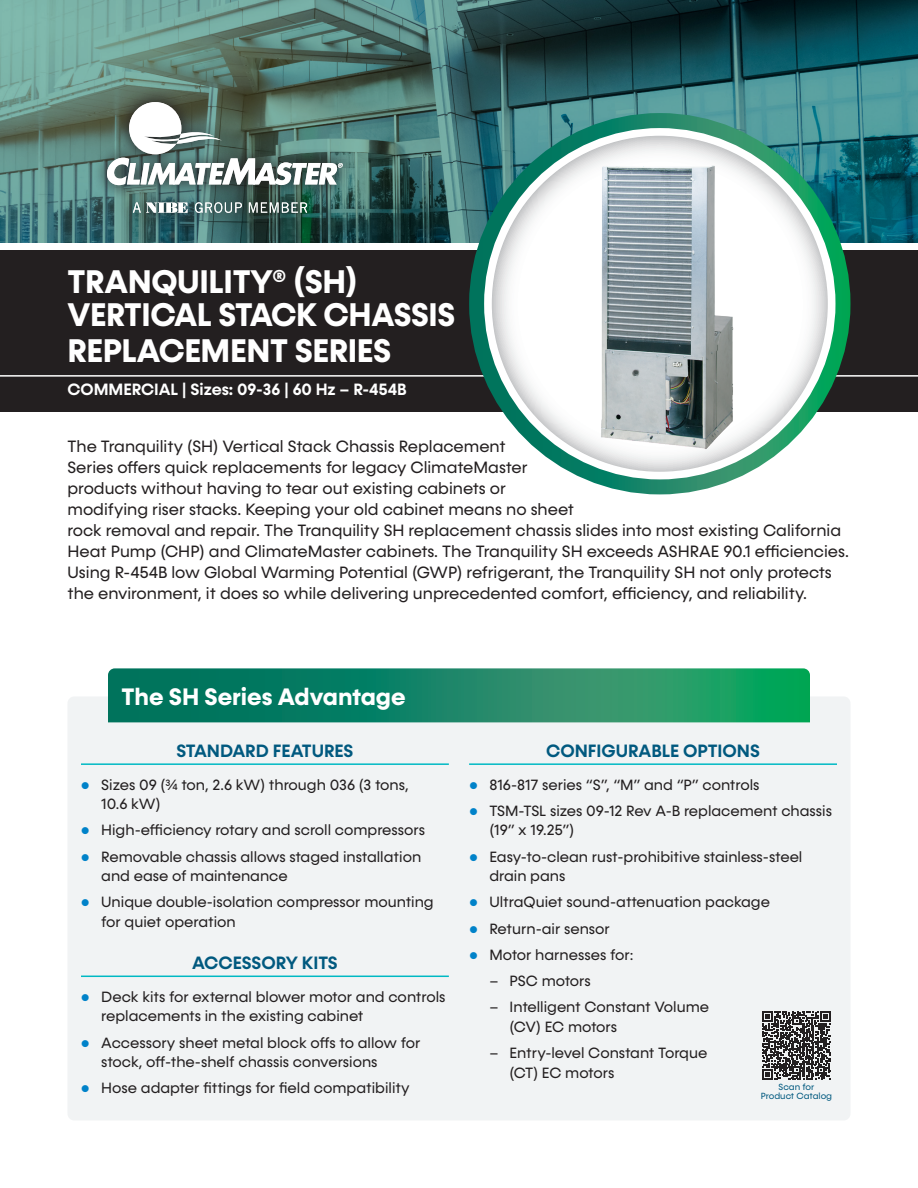
<style>
.page{position:relative;width:918px;height:1188px;background:#fff}
.page>*{position:absolute;margin:0;border:0;box-sizing:border-box;transform-origin:0 0}
.t1{font:700 33px/33px "Konnect";letter-spacing:-.01em;color:#fff}
.t2{font:700 24px "Konnect";color:#fff}
.t3{font:600 18px "Konnect";color:#01597f}
.t4{font:16.5px/21px "Konnect";color:#231f20}
.t5{font:600 16.5px "Konnect";color:#fff}
.t6{font:15px/26.2px "Konnect";color:#231f20}
.t7{font:9px/9px "Konnect";color:#01597f;text-align:center}
</style>
<div class="page">
<div style="left:0;top:250px;width:918px;height:162px;background:#231f20"></div>
<hr style="left:0;top:375px;width:918px;height:2px;background:#fff">
<svg style="left:0;top:0;width:918px;height:243px;background:#3c7170"></svg>
<svg style="left:477px;top:121px;width:366px;height:366px"></svg>
<div style="left:469px;top:113px;width:382px;height:381px;border:15px solid #fff;border-radius:50%"></div>
<svg style="left:492px;top:136px;width:336px;height:336px"></svg>
<div style="left:68px;top:696px;width:782px;height:424px;background:#f1f3f4;border-radius:7px"></div>
<svg style="left:108px;top:668px;width:702px;height:54px;background:#178a65"></svg>
<div style="left:92px;top:87px;width:265px;height:141px;background:#231f20;opacity:.5"></div>
<svg style="left:195px;top:202px;width:47px;height:11px"></svg>
<svg style="left:249px;top:202px;width:58px;height:11px"></svg>
<svg style="left:133px;top:202px;width:54px;height:11px"></svg>
<svg style="left:107px;top:102px;width:236px;height:83px"></svg>
<hr style="left:469px;top:763px;width:368px;height:2px;background:#00b9c3">
<hr style="left:81px;top:763px;width:368px;height:2px;background:#00b9c3">
<hr style="left:81px;top:976px;width:368px;height:1px;background:#00b9c3">
<svg style="left:762px;top:1011px;width:69px;height:69px"></svg>
<img style="left:591px;top:162px;width:151px;height:291px">
<h1 class="t1" style="left:68px;top:266px;width:389px">TRANQUILITY® (SH)<br>VERTICAL STACK CHASSIS</h1>
<h1 class="t1" style="left:68px;top:335px;width:325px">REPLACEMENT SERIES</h1>
<p class="t5" style="left:68px;top:379px;width:341px">COMMERCIAL | Sizes: 09-36 | 60 Hz – R-454B</p>
<p class="t4" style="left:68px;top:436px;width:783px">The Tranquility (SH) Vertical Stack Chassis Replacement<br>Series offers quick replacements for legacy ClimateMaster<br>products without having to tear out existing cabinets or<br>modifying riser stacks. Keeping your old cabinet means no sheet<br>rock removal and repair. The Tranquility SH replacement chassis slides into most existing California Heat Pump (CHP) and ClimateMaster cabinets. The Tranquility SH exceeds ASHRAE 90.1 efficiencies.<br>Using R-454B low Global Warming Potential (GWP) refrigerant, the Tranquility SH not only protects the environment, it does so while delivering unprecedented comfort, efficiency, and reliability.</p>
<h2 class="t2" style="left:122px;top:682px;width:286px">The SH Series Advantage</h2>
<p class="t3" style="left:176px;top:740px;width:179px">STANDARD FEATURES</p>
<p class="t6" style="left:101px;top:775px;width:309px;line-height:19.5px">Sizes 09 (¾ ton, 2.6 kW) through 036 (3 tons,<br>10.6 kW)</p>
<p class="t6" style="left:101px;top:817px;width:325px">High-efficiency rotary and scroll compressors<br>Removable chassis allows staged installation</p>
<p class="t6" style="left:101px;top:863px;width:334px">and ease of maintenance<br>Unique double-isolation compressor mounting</p>
<p class="t6" style="left:101px;top:909px;width:136px">for quiet operation</p>
<p class="t3" style="left:192px;top:952px;width:147px">ACCESSORY KITS</p>
<p class="t6" style="left:101px;top:987px;width:346px;line-height:19.5px">Deck kits for external blower motor and controls replacements in the existing cabinet</p>
<p class="t6" style="left:101px;top:1033px;width:321px;line-height:19.5px">Accessory sheet metal block offs to allow for stock, off-the-shelf chassis conversions</p>
<p class="t6" style="left:101px;top:1075px;width:310px">Hose adapter fittings for field compatibility</p>
<p class="t7" style="left:761px;top:1083px;width:73px">Scan for<br>Product Catalog</p>
<p class="t3" style="left:546px;top:740px;width:215px">CONFIGURABLE OPTIONS</p>
<p class="t6" style="left:489px;top:772px;width:344px">816-817 series “S”, “M” and “P” controls<br>TSM-TSL sizes 09-12 Rev A-B replacement chassis</p>
<p class="t6" style="left:489px;top:817px;width:315px">(19” x 19.25”)<br>Easy-to-clean rust-prohibitive stainless-steel</p>
<p class="t6" style="left:489px;top:863px;width:282px">drain pans<br>UltraQuiet sound-attenuation package<br>Return-air sensor<br>Motor harnesses for:</p>
<p class="t6" style="left:489px;top:968px;width:103px">– PSC motors</p>
<p class="t6" style="left:510px;top:998px;width:201px;line-height:19.5px;text-indent:-20px">– Intelligent Constant Volume (CV) EC motors</p>
<p class="t6" style="left:510px;top:1044px;width:199px;line-height:19.5px;text-indent:-20px">– Entry-level Constant Torque (CT) EC motors</p>
</div>
